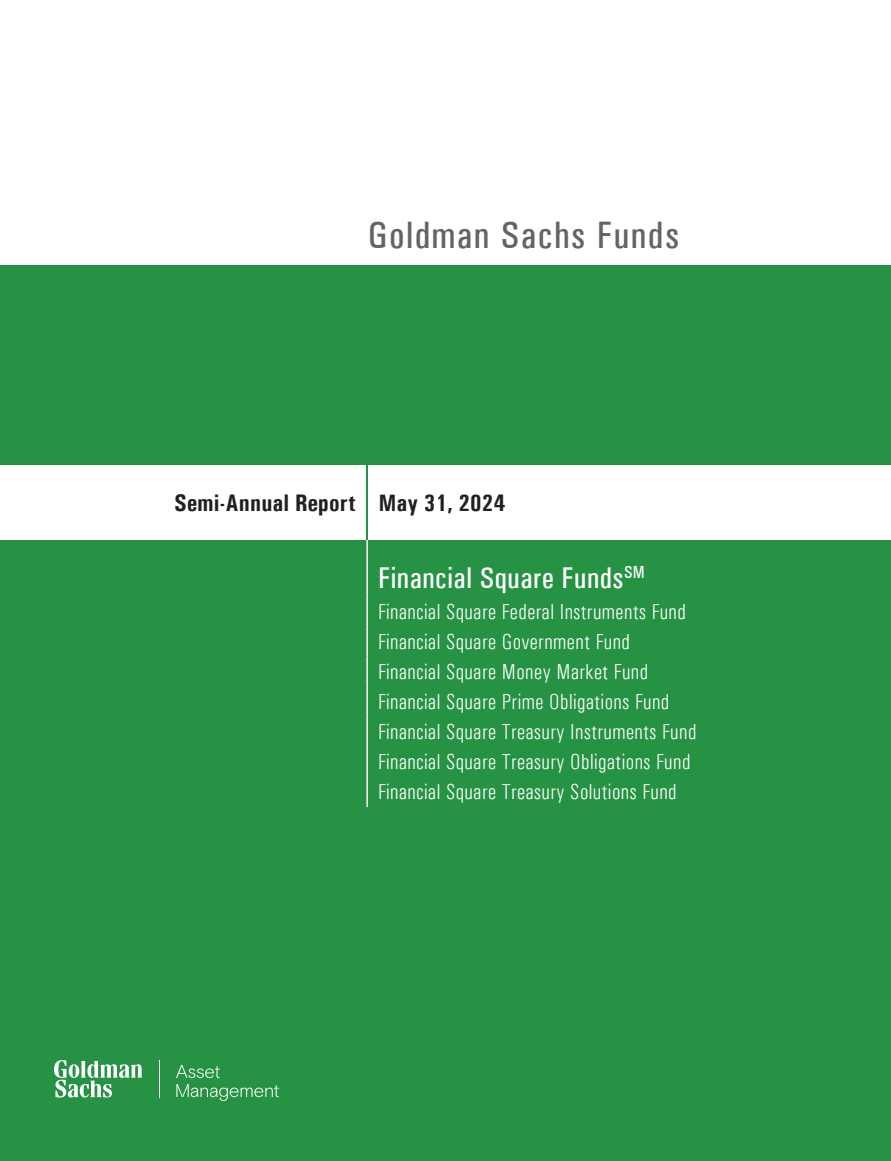
<style>
.page{position:relative;width:891px;height:1161px;background:#fff}
.page>*{position:absolute;margin:0;border:0;box-sizing:border-box;transform-origin:0 0}
.t1{font:500 condensed 38.25px "Univers";letter-spacing:.04em;color:#626465}
.t2{font:500 condensed 30px "Univers";letter-spacing:.02em;color:#fff}
.t3{font:700 condensed 24px "Univers";letter-spacing:.01em;color:#231f20}
.t4{font:300 condensed 21.75px/30.2px "Univers";letter-spacing:.02em;color:#fff}
</style>
<div class="page">
<div style="left:0;top:265px;width:891px;height:199px;background:#269244"></div>
<div style="left:0;top:540px;width:891px;height:621px;background:#269244"></div>
<hr style="left:366px;top:464px;width:2px;height:76px;background:#269244">
<svg style="left:54px;top:1060px;width:88px;height:38px"></svg>
<hr style="left:159px;top:1060px;width:1px;height:37px;background:#fff">
<svg style="left:176px;top:1065px;width:44px;height:13px"></svg>
<svg style="left:176px;top:1084px;width:103px;height:17px"></svg>
<hr style="left:366px;top:540px;width:2px;height:56px;background:#fff">
<hr style="left:366px;top:596px;width:2px;height:30px;background:#fff">
<hr style="left:366px;top:626px;width:2px;height:31px;background:#fff">
<hr style="left:366px;top:657px;width:2px;height:30px;background:#fff">
<hr style="left:366px;top:687px;width:2px;height:30px;background:#fff">
<hr style="left:366px;top:717px;width:2px;height:30px;background:#fff">
<hr style="left:366px;top:747px;width:2px;height:30px;background:#fff">
<hr style="left:366px;top:777px;width:2px;height:30px;background:#fff">
<h1 class="t1" style="left:368px;top:212px;width:313px">Goldman Sachs Funds</h1>
<p class="t3" style="left:174px;top:488px;width:333px">Semi-Annual Report May 31, 2024</p>
<h2 class="t2" style="left:378px;top:559px;width:268px">Financial Square Funds<sup>SM</sup></h2>
<p class="t4" style="left:378px;top:596px;width:320px">Financial Square Federal Instruments Fund Financial Square Government Fund Financial Square Money Market Fund Financial Square Prime Obligations Fund Financial Square Treasury Instruments Fund Financial Square Treasury Obligations Fund Financial Square Treasury Solutions Fund</p>
</div>
